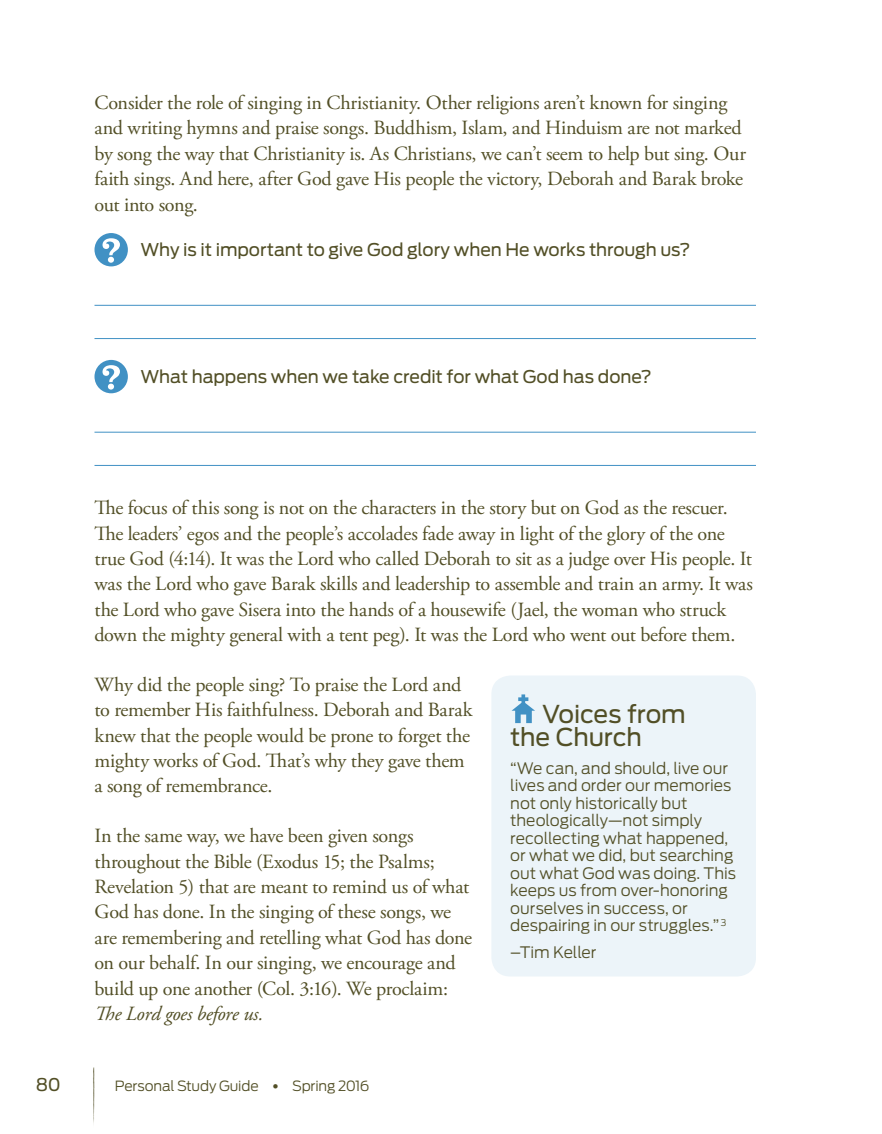
<style>
.page{position:relative;width:882px;height:1134px;background:#fff}
.page>*{position:absolute;margin:0;border:0;box-sizing:border-box;transform-origin:0 0}
.t1{font:24.5px/22.8px "Antenna";letter-spacing:-.005em;color:#524f26}
.t2{font:20.12px/25.4px "Adobe Garamond Pro";letter-spacing:-.01em;color:#524f26}
.t3{font:italic 20.12px "Adobe Garamond Pro";letter-spacing:-.015em;color:#524f26}
.t4{font:17.5px "Antenna";letter-spacing:-.005em;color:#524f26}
.t5{font:300 15.75px/17.5px "Antenna";color:#524f26}
.t6{font:300 14px "Antenna";letter-spacing:-.01em;color:#524f26}
.s1{font-family:"Adobe Garamond Pro";font-weight:700}
</style>
<div class="page">
<img style="left:93px;top:1067px;width:2px;height:57px">
<hr style="left:94px;top:305px;width:662px;height:1px;background:#4191c4">
<hr style="left:94px;top:338px;width:662px;height:1px;background:#4191c4">
<hr style="left:94px;top:432px;width:662px;height:1px;background:#4191c4">
<hr style="left:94px;top:465px;width:662px;height:1px;background:#4191c4">
<svg style="left:94px;top:233px;width:34px;height:33px"></svg>
<svg style="left:94px;top:360px;width:34px;height:33px"></svg>
<div style="left:491px;top:676px;width:265px;height:301px;background:#ecf4f9;border-radius:19px"></div>
<svg style="left:512px;top:694px;width:23px;height:29px"></svg>
<p class="t2" style="left:94px;top:91px;width:653px">Consider the role of singing in Christianity. Other religions aren’t known for singing and writing hymns and praise songs. Buddhism, Islam, and Hinduism are not marked by song the way that Christianity is. As Christians, we can’t seem to help but sing. Our faith sings. And here, after God gave His people the victory, Deborah and Barak broke out into song.</p>
<p class="t4" style="left:140px;top:239px;width:552px">Why is it important to give God glory when He works through us?</p>
<p class="t4" style="left:140px;top:366px;width:513px">What happens when we take credit for what God has done?</p>
<p class="t2" style="left:94px;top:496px;width:660px">The focus of this song is not on the characters in the story but on God as the rescuer.<br>The leaders’ egos and the people’s accolades fade away in light of the glory of the one true God (4:14). It was the Lord who called Deborah to sit as a judge over His people. It was the Lord who gave Barak skills and leadership to assemble and train an army. It was the Lord who gave Sisera into the hands of a housewife (Jael, the woman who struck down the mighty general with a tent peg). It was the Lord who went out before them.</p>
<p class="t2" style="left:94px;top:673px;width:380px">Why did the people sing? To praise the Lord and to remember His faithfulness. Deborah and Barak knew that the people would be prone to forget the mighty works of God. That’s why they gave them a song of remembrance.</p>
<p class="t2" style="left:94px;top:824px;width:379px">In the same way, we have been given songs throughout the Bible (Exodus 15; the Psalms; Revelation 5) that are meant to remind us of what God has done. In the singing of these songs, we are remembering and retelling what God has done on our behalf. In our singing, we encourage and build up one another (Col. 3:16). We proclaim:</p>
<p class="t3" style="left:94px;top:1002px;width:170px">The Lord goes before us.</p>
<p class="t1" style="left:510px;top:703px;width:177px;text-indent:32px">Voices from the Church</p>
<p class="t5" style="left:510px;top:759px;width:227px">“We can, and should, live our lives and order our memories not only historically but theologically—not simply recollecting what happened, or what we did, but searching out what God was doing. This keeps us from over-honoring ourselves in success, or despairing in our struggles.” <sup>3</sup></p>
<p class="t5" style="left:510px;top:943px;width:88px">–Tim Keller</p>
<p class="t4" style="left:36px;top:1074px;width:26px">80</p>
<p class="t6" style="left:115px;top:1078px;width:256px">Personal Study Guide <span class="s1">•</span> Spring 2016</p>
</div>
